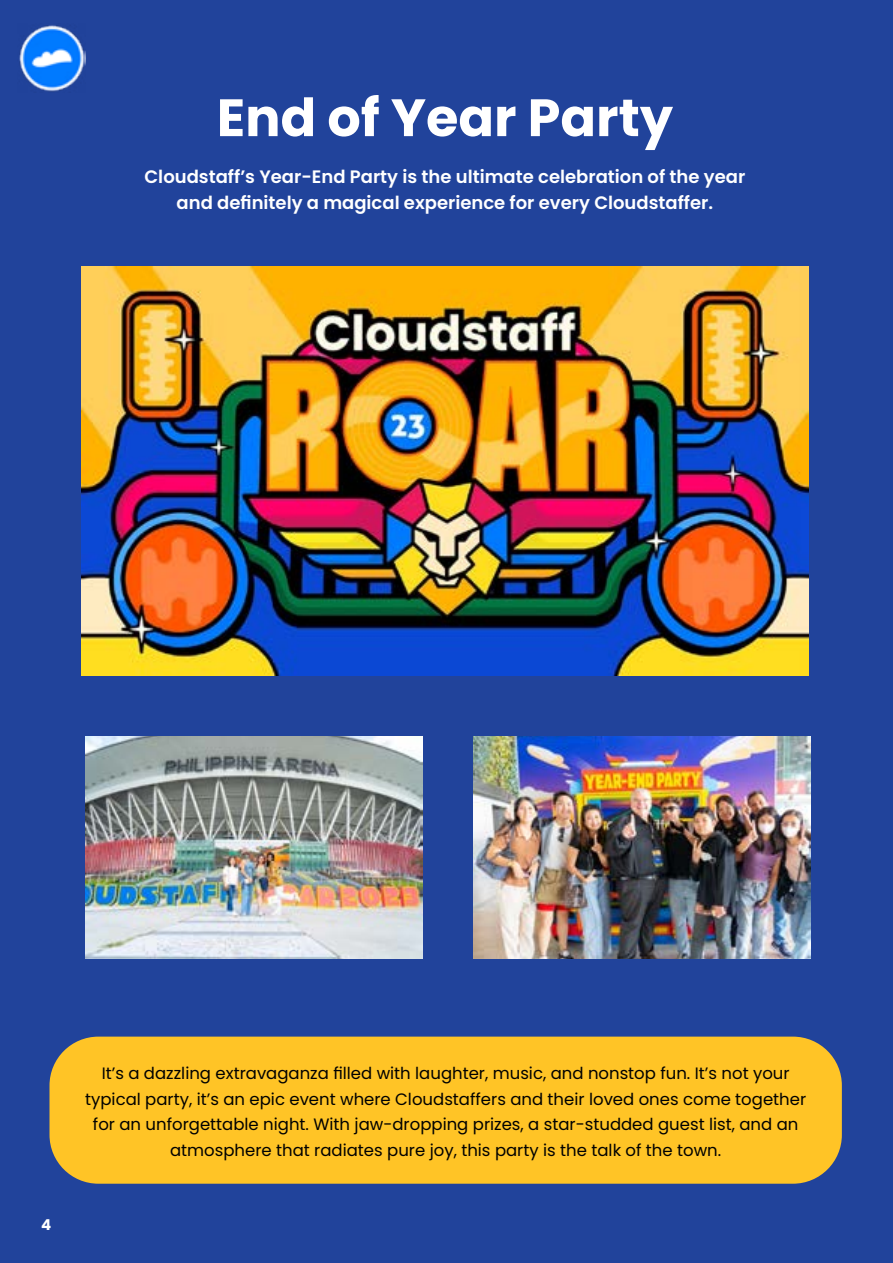
<style>
.page{position:relative;width:893px;height:1263px;background:#21439b}
.page>*{position:absolute;margin:0;border:0;box-sizing:border-box;transform-origin:0 0}
.t1{font:700 52.5px "Poppins";color:#fff}
.t2{font:600 18px/25.5px "Poppins";color:#fff;text-align:center}
.t3{font:16.5px/25.5px "Poppins";color:#000101;text-align:center}
.t4{font:700 15px "Poppins";color:#fff}
</style>
<div class="page">
<img style="left:474px;top:737px;width:336px;height:222px">
<div style="left:50px;top:1036px;width:792px;height:148px;background:#ffc426;border-radius:49px"></div>
<img style="left:81px;top:266px;width:728px;height:409px">
<img style="left:86px;top:737px;width:336px;height:222px">
<img style="left:19px;top:25px;width:67px;height:67px">
<h1 class="t1" style="left:217px;top:87px;width:458px">End of Year Party</h1>
<p class="t2" style="left:144px;top:164px;width:602px">Cloudstaff’s Year-End Party is the ultimate celebration of the year and definitely a magical experience for every Cloudstaffer.</p>
<p class="t4" style="left:41px;top:1216px;width:12px">4</p>
<p class="t3" style="left:85px;top:1061px;width:722px">It’s a dazzling extravaganza filled with laughter, music, and nonstop fun. It’s not your typical party, it’s an epic event where Cloudstaffers and their loved ones come together for an unforgettable night. With jaw-dropping prizes, a star-studded guest list, and an atmosphere that radiates pure joy, this party is the talk of the town.</p>
</div>
